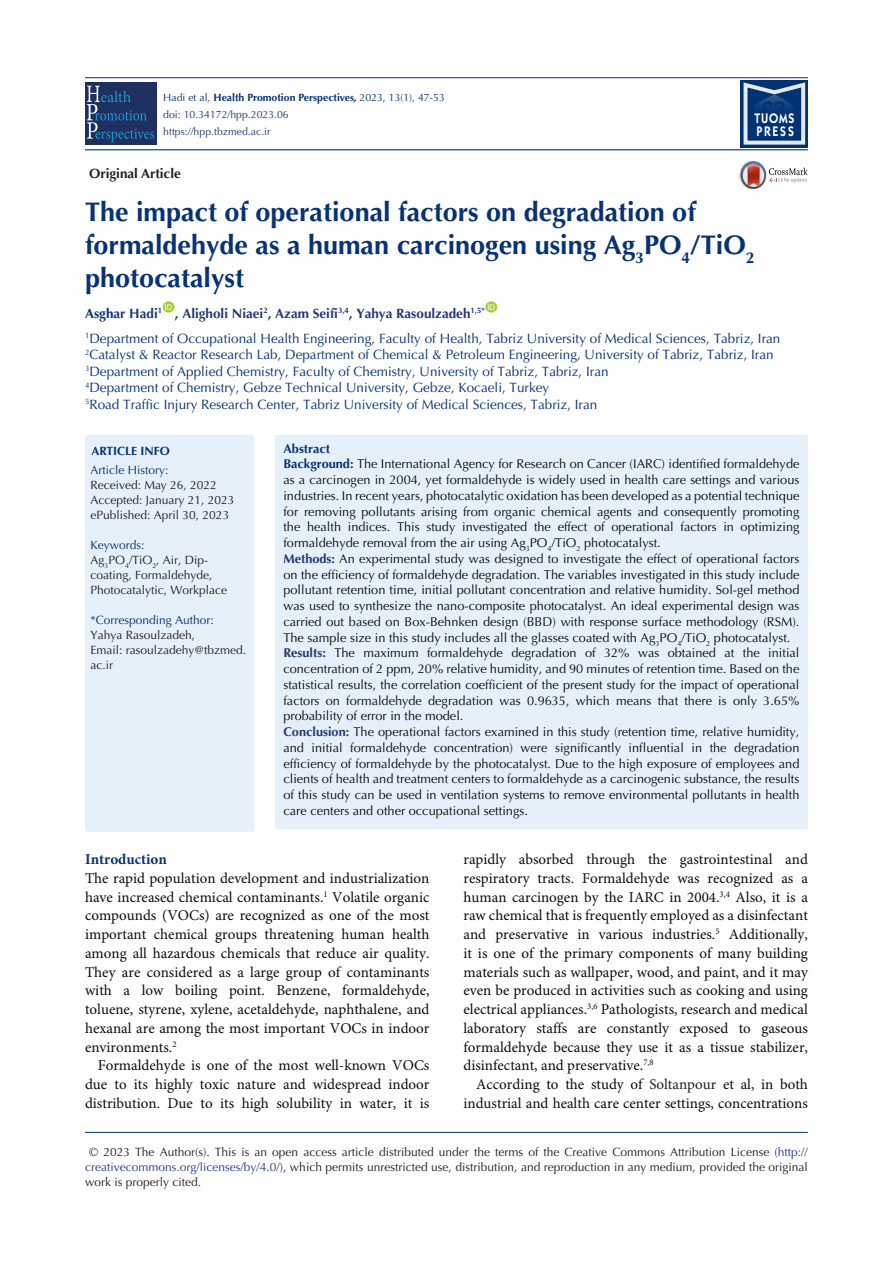
<style>
.page{position:relative;width:893px;height:1263px;background:#fff}
.page>*{position:absolute;margin:0;border:0;box-sizing:border-box;transform-origin:0 0}
.t1{font:700 27px/33px "Optima LT Std";color:#053278}
.t2{font:15px/18.8px "Minion Pro";color:#0d0d0d;text-align:justify}
.heading_1{font:700 15px "Minion Pro";color:#053278}
.t3{font:600 13.95px/12.3px "ITC Kabel Std";letter-spacing:.11em;color:#fff;scale:.85 1}
.t4{font:13.5px "Optima LT Std";color:#053278}
.t5{font:700 13.5px "Optima LT Std";color:#213973}
.t6{font:700 13.5px "Optima LT Std";color:#231f20}
.t7{font:12.75px/15.8px "Optima LT Std";color:#0d0d0d;text-align:justify}
.t8{font:700 12.75px "Optima LT Std";color:#053278}
.corresponding{font:12px/15px "Optima LT Std";color:#231f20}
.t9{font:12px "Optima LT Std";color:#053278}
.t10{font:700 12px "Optima LT Std";color:#053278}
.t11{font:700 10.5px "Optima LT Std";color:#053278}
.t12{font:10.5px "Optima LT Std";color:#213973}
.t13{font:7.8px "Arial";color:#fff}
.s1{font-weight:400}
.s2{font-style:italic}
.s3{color:#053278}
.s4{font-weight:700;color:#053278}
.s5{font-weight:700;color:#213973}
.s6{color:#231f20}
.s7{color:#253f8e}
</style>
<div class="page">
<hr style="left:85px;top:149px;width:723px;height:1px;background:#053278">
<hr style="left:85px;top:77px;width:723px;height:1px;background:#053278">
<hr style="left:85px;top:1132px;width:723px;height:1px;background:#053278">
<div style="left:163px;top:301px;width:11px;height:12px;background:#a6ce39;border-radius:50%"></div>
<div style="left:485px;top:301px;width:12px;height:12px;background:#a6ce39;border-radius:50%"></div>
<img style="left:739px;top:169px;width:2px;height:13px">
<svg style="left:741px;top:161px;width:67px;height:28px"></svg>
<div style="left:275px;top:435px;width:533px;height:394px;background:#e6f0fa"></div>
<div style="left:85px;top:435px;width:169px;height:397px;background:#e6f0fa;border-radius:3px"></div>
<div style="left:85px;top:83px;width:71px;height:62px;background:#1e3060"></div>
<svg style="left:87px;top:86px;width:67px;height:56px"></svg>
<div style="left:740px;top:80px;width:68px;height:68px;background:#013273"></div>
<svg style="left:743px;top:82px;width:62px;height:63px"></svg>
<p class="t11" style="left:163px;top:91px;width:283px"><span class="s1">Hadi et al,</span> Health Promotion Perspectives<span class="s2">,</span> <span class="s1">2023, 13(1), 47-53</span></p>
<p class="t12" style="left:163px;top:108px;width:127px"><span class="s3">d</span>oi: 10.34172/hpp.2023.06</p>
<p class="t12" style="left:163px;top:125px;width:109px">https://hpp.tbzmed.ac.ir</p>
<p class="t6" style="left:89px;top:165px;width:93px">Original Article</p>
<p class="t3" style="left:755px;top:112px;width:48px">TUOMS<br>PRESS</p>
<p class="t1" style="left:85px;top:195px;width:671px">The impact of operational factors on degradation of formaldehyde as a human carcinogen using Ag<sub>3</sub>PO<sub>4</sub>/TiO<sub>2 </sub>photocatalyst</p>
<p class="t5" style="left:85px;top:305px;width:79px"><span class="s3">Asgh</span>ar Hadi<sup>1</sup></p>
<p class="t13" style="left:487px;top:302px;width:9px">ID</p>
<p class="t4" style="left:85px;top:330px;width:697px"><sup>1</sup>Department of Occupational Health Engineering, Faculty of Health, Tabriz University of Medical Sciences, Tabriz, Iran</p>
<p class="t4" style="left:85px;top:347px;width:690px"><sup>2</sup>Catalyst &amp; Reactor Research Lab, Department of Chemical &amp; Petroleum Engineering, University of Tabriz, Tabriz, Iran</p>
<p class="t4" style="left:85px;top:363px;width:525px"><sup>3</sup>Department of Applied Chemistry, Faculty of Chemistry, University of Tabriz, Tabriz, Iran</p>
<p class="t4" style="left:85px;top:380px;width:466px"><sup>4</sup>Department of Chemistry, Gebze Technical University, Gebze, Kocaeli, Turkey</p>
<p class="t4" style="left:85px;top:396px;width:514px"><sup>5</sup>Road Traffic Injury Research Center, Tabriz University of Medical Sciences, Tabriz, Iran</p>
<p class="t13" style="left:165px;top:302px;width:9px">ID</p>
<p class="t5" style="left:175px;top:305px;width:312px">, Aligholi Niaei<sup>2</sup>, Azam Seifi<sup>3,4</sup>, Yahya Rasoulzadeh<sup>1,</sup><sup>5*</sup></p>
<p class="t10" style="left:91px;top:444px;width:80px">ARTICLE INFO</p>
<p class="t9" style="left:91px;top:463px;width:80px">Article History:</p>
<p class="corresponding" style="left:91px;top:478px;width:128px">Received: May 26, 2022</p>
<p class="corresponding" style="left:91px;top:493px;width:145px">Accepted: January 21, 2023</p>
<p class="corresponding" style="left:91px;top:508px;width:140px">ePublished: April 30, 2023</p>
<p class="t9" style="left:91px;top:538px;width:56px">Keywords:</p>
<p class="corresponding" style="left:91px;top:553px;width:138px">Ag<sub>3</sub>PO<sub>4</sub>/TiO<sub>2</sub>, Air, Dip&shy;coating, Formaldehyde,<br>Photocatalytic, Workplace</p>
<p class="t9" style="left:91px;top:613px;width:125px">*Corresponding Author:</p>
<p class="corresponding" style="left:91px;top:628px;width:106px">Yahya Rasoulzadeh,</p>
<p class="corresponding" style="left:91px;top:643px;width:157px">Email: rasoulzadehy@tbzmed. ac.ir</p>
<p class="t8" style="left:283px;top:441px;width:48px">Abstract</p>
<p class="t7" style="left:283px;top:456px;width:518px"><span class="s4">Background:</span> The International Agency for Research on Cancer (IARC) identified formaldehyde as a carcinogen in 2004, yet formaldehyde is widely used in health care settings and various industries. In recent years, photocatalytic oxidation has been developed as a potential technique for removing pollutants arising from organic chemical agents and consequently promoting the health indices. This study investigated the effect of operational factors in optimizing formaldehyde removal from the air using Ag<sub>3</sub>PO<sub>4</sub>/TiO<sub>2</sub> photocatalyst.</p>
<p class="t7" style="left:283px;top:551px;width:517px"><span class="s5">Methods:</span> An experimental study was designed to investigate the effect of operational factors on the efficiency of formaldehyde degradation. The variables investigated in this study include pollutant retention time, initial pollutant concentration and relative humidity. Sol-gel method was used to synthesize the nano-composite photocatalyst. An ideal experimental design was carried out based on Box-Behnken design (BBD) with response surface methodology (RSM).<br>The sample size in this study includes all the glasses coated with Ag<sub>3</sub>PO<sub>4</sub>/TiO<sub>2</sub> photocatalyst.</p>
<p class="t7" style="left:283px;top:645px;width:518px"><span class="s5">Results:</span> The maximum formaldehyde degradation of 32% was obtained at the initial concentration of 2 ppm, 20% relative humidity, and 90 minutes of retention time. Based on the statistical results, the correlation coefficient of the present study for the impact of operational factors on formaldehyde degradation was 0.9635, which means that there is only 3.65% probability of error in the model.</p>
<p class="t7" style="left:283px;top:724px;width:518px"><span class="s5">Conclusion:</span> The operational factors examined in this study (retention time, relative humidity, and initial formaldehyde concentration) were significantly influential in the degradation efficiency of formaldehyde by the photocatalyst. Due to the high exposure of employees and clients of health and treatment centers to formaldehyde as a carcinogenic substance, the results of this study can be used in ventilation systems to remove environmental pollutants in health care centers and other occupational settings.</p>
<p class="heading_1" style="left:85px;top:849px;width:83px">Introduction</p>
<p class="t2" style="left:85px;top:869px;width:346px">The rapid population development and industrialization have increased chemical contaminants.<sup>1</sup> Volatile organic compounds (VOCs) are recognized as one of the most important chemical groups threatening human health among all hazardous chemicals that reduce air quality.<br>They are considered as a large group of contaminants with a low boiling point. Benzene, formaldehyde, toluene, styrene, xylene, acetaldehyde, naphthalene, and hexanal are among the most important VOCs in indoor environments.<sup>2</sup></p>
<p class="t2" style="left:85px;top:1057px;width:346px;text-indent:13px">Formaldehyde is one of the most well-known VOCs due to its highly toxic nature and widespread indoor distribution. Due to its high solubility in water, it is</p>
<p class="t2" style="left:463px;top:850px;width:346px">rapidly absorbed through the gastrointestinal and respiratory tracts. Formaldehyde was recognized as a human carcinogen by the IARC in 2004.<sup>3,4</sup> Also, it is a raw chemical that is frequently employed as a disinfectant and preservative in various industries.<sup>5</sup> Additionally, it is one of the primary components of many building materials such as wallpaper, wood, and paint, and it may even be produced in activities such as cooking and using electrical appliances.<sup>3,6</sup> Pathologists, research and medical laboratory staffs are constantly exposed to gaseous formaldehyde because they use it as a tissue stabilizer, disinfectant, and preservative.<sup>7,8</sup></p>
<p class="t2" style="left:463px;top:1075px;width:346px;text-align:right">According to the study of <span class="s6">Soltanpour</span> et al, in both industrial and health care center settings, concentrations</p>
<p class="corresponding" style="left:85px;top:1144px;width:724px;text-align:justify;text-indent:4px">© 2023 The Author(s). This is an open access article distributed under the terms of the Creative Commons Attribution License (<span class="s7">http:// creativecommons.org/licenses/by/4.0/</span>), which permits unrestricted use, distribution, and reproduction in any medium, provided the original work is properly cited.</p>
</div>
